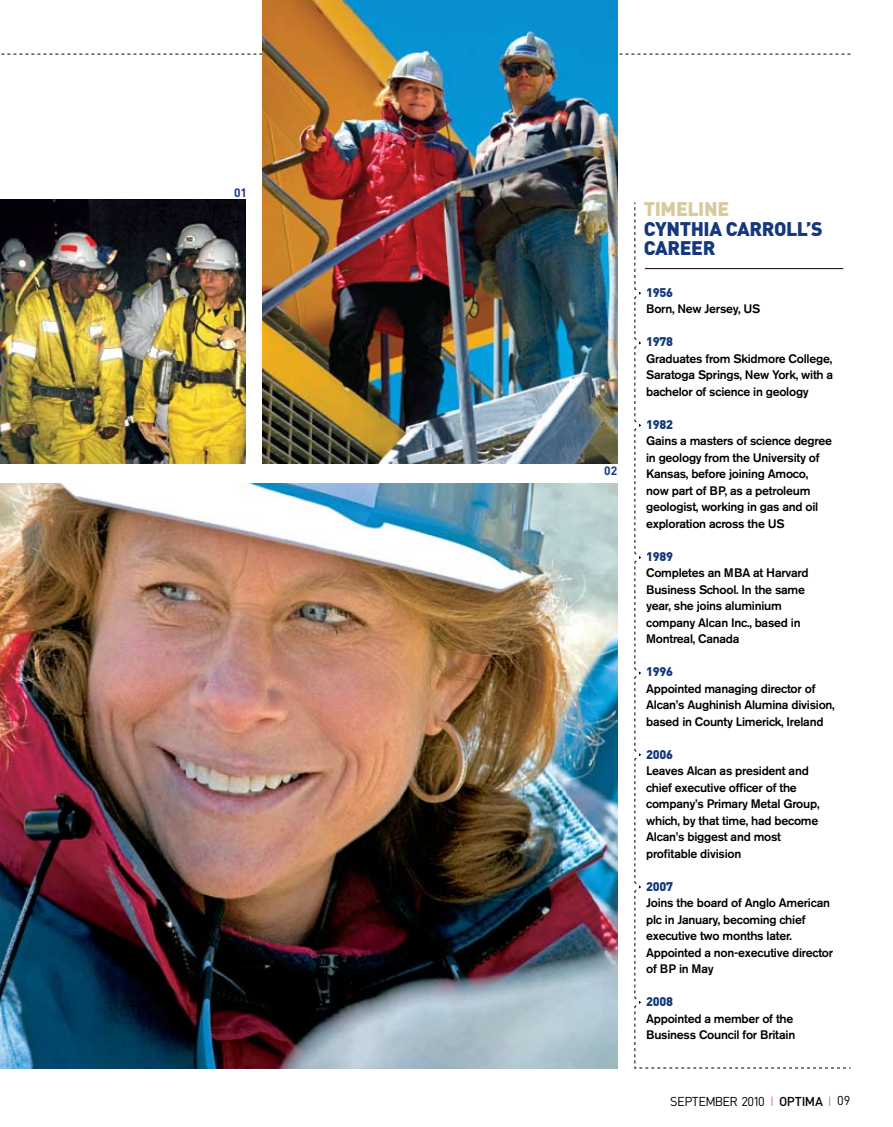
<style>
.page{position:relative;width:893px;height:1127px;background:#fff}
.page>*{position:absolute;margin:0;border:0;box-sizing:border-box;transform-origin:0 0}
.t1{font:900 19.5px/19.5px "DIN";letter-spacing:-.02em;color:#14377d}
.t2{font:12.75px "DIN";letter-spacing:-.04em;color:#000}
.t3{font:900 12.45px "DIN";letter-spacing:-.02em;color:#14377d}
.t4{font:500 12.3px/16.5px "Akzidenz Grotesk BE";letter-spacing:-.02em;color:#000}
.t5{font:700 12px "DIN";color:#14377d}
.s1{color:#d8ca9f}
.s2{font-weight:300;font-size:10.8px;color:#da1a35}
.s3{font-weight:500}
</style>
<div class="page">
<svg style="left:1px;top:54px;width:849px;height:1px"></svg>
<img style="left:0;top:483px;width:617px;height:585px">
<img style="left:0;top:200px;width:245px;height:263px">
<img style="left:262px;top:0;width:355px;height:464px">
<svg style="left:634px;top:202px;width:217px;height:866px"></svg>
<p class="t5" style="left:234px;top:184px;width:15px">01</p>
<p class="t5" style="left:604px;top:463px;width:15px">02</p>
<p class="t1" style="left:644px;top:199px;width:180px"><span class="s1">TIMELINE<br></span>CYNT HIA CARROLL’S<br>CAREER</p>
<p class="t3" style="left:646px;top:284px;width:28px">1956</p>
<p class="t4" style="left:646px;top:301px;width:116px">Born, New Jersey, US</p>
<p class="t3" style="left:646px;top:333px;width:28px">1978</p>
<p class="t4" style="left:646px;top:350px;width:189px;text-align:justify">Graduates from Skidmore College, Saratoga Springs, New York, with a bachelor of science in geology</p>
<p class="t3" style="left:646px;top:416px;width:28px">1982</p>
<p class="t4" style="left:646px;top:433px;width:187px">Gains a masters of science degree in geology from the University of<br>Kansas, before joining Amoco, now part of BP, as a petroleum geologist, working in gas and oil exploration across the US</p>
<p class="t3" style="left:646px;top:548px;width:28px">1989</p>
<p class="t4" style="left:646px;top:565px;width:164px">Completes an MBA at Harvard<br>Business School. In the same year, she joins aluminium company Alcan Inc., based in<br>Montreal, Canada</p>
<p class="t3" style="left:646px;top:663px;width:28px">1996</p>
<p class="t4" style="left:646px;top:680px;width:190px">Appointed managing director of<br>Alcan’s Aughinish Alumina division, based in County Limerick, Ireland</p>
<p class="t3" style="left:646px;top:746px;width:28px">2006</p>
<p class="t4" style="left:646px;top:763px;width:175px">Leaves Alcan as president and chief executive officer of the company’s Primary Metal Group, which, by that time, had become<br>Alcan’s biggest and most profitable division</p>
<p class="t3" style="left:646px;top:878px;width:28px">2007</p>
<p class="t4" style="left:646px;top:895px;width:189px">Joins the board of Anglo American plc in January, becoming chief executive two months later.<br>Appointed a non-executive director of BP in May</p>
<p class="t3" style="left:646px;top:993px;width:28px">2008</p>
<p class="t4" style="left:646px;top:1010px;width:151px">Appointed a member of the<br>Business Council for Britain</p>
<p class="t2" style="left:670px;top:1093px;width:182px">SEPTEMBER 2010 <span class="s2">|</span> <span class="s3">Optima</span> <span class="s2">|</span> 09</p>
</div>
